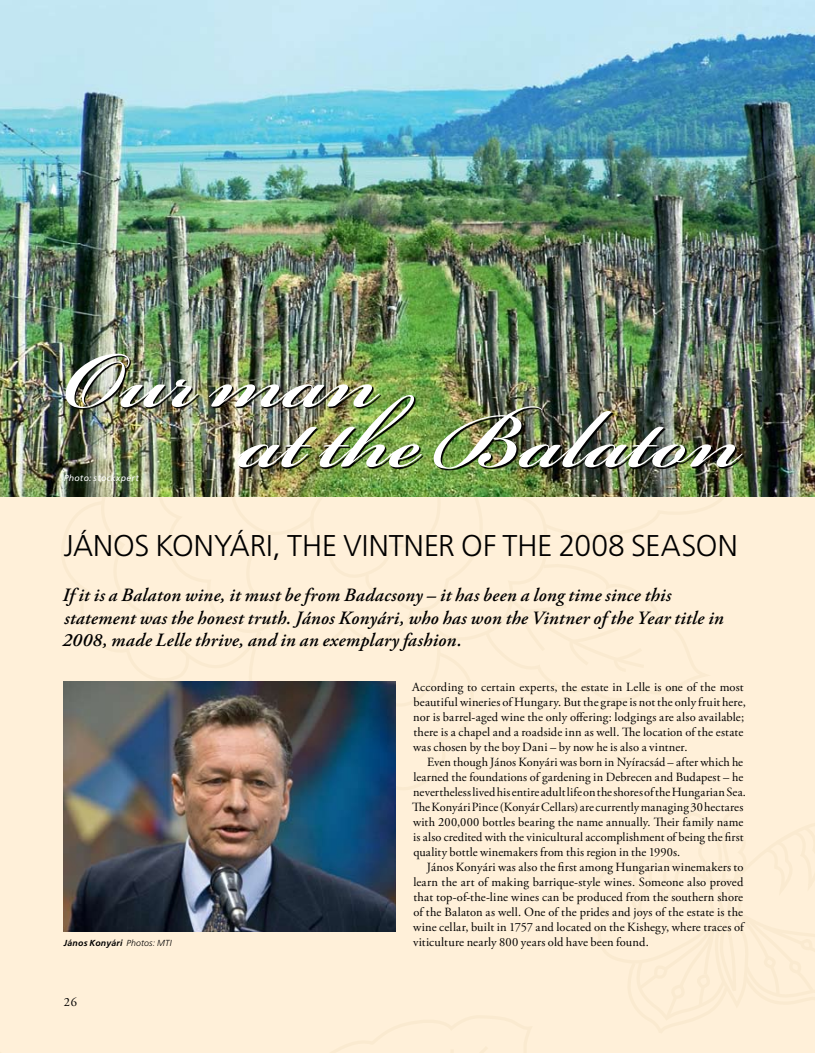
<style>
.page{position:relative;width:815px;height:1053px;background:#fff}
.page>*{position:absolute;margin:0;border:0;box-sizing:border-box;transform-origin:0 0}
.t1{font:600 125px "Bickham Script Pro";color:#fff}
.t2{font:30px "Frutiger MOT Light";color:#000}
.t3{font:italic 600 18.75px/22.5px "Adobe Garamond Pro";letter-spacing:.015em;color:#000}
.t4{font:12.5px/15px "Adobe Garamond Pro";letter-spacing:.01em;color:#000}
.t5{font:italic 8.75px "Frutiger MOT Medium";letter-spacing:.025em;color:#000}
.t6{font:italic 8.75px "Frutiger MOT";letter-spacing:.03em;color:#fff}
.s1{font-family:"Frutiger MOT Light"}
</style>
<div class="page">
<div style="left:0;top:0;width:815px;height:1052px;background:#fff0d9"></div>
<img style="left:0;top:0;width:815px;height:496px">
<img style="left:67px;top:355px;width:677px;height:115px">
<img style="left:64px;top:681px;width:331px;height:250px">
<h1 class="t1" style="left:64px;top:290px;width:315px">Our man</h1>
<h1 class="t1" style="left:240px;top:350px;width:502px">at the Balaton</h1>
<p class="t6" style="left:64px;top:473px;width:77px">Photo: stockxpert</p>
<h2 class="t2" style="left:64px;top:529px;width:675px">JÁNOS KONYÁRI, THE VINTNER OF THE 2008 SEASON</h2>
<h3 class="t3" style="left:62px;top:584px;width:663px">If it is a Balaton wine, it must be from Badacsony – it has been a long time since this statement was the honest truth. János Konyári, who has won the Vintner of the Year title in<br>2008, made Lelle thrive, and in an exemplary fashion.</h3>
<p class="t4" style="left:412px;top:680px;width:335px">According to certain experts, the estate in Lelle is one of the most beautiful wineries of Hungary. But the grape is not the only fruit here, nor is barrel-aged wine the only offering: lodgings are also available; there is a chapel and a roadside inn as well. The location of the estate was chosen by the boy Dani – by now he is also a vintner.</p>
<p class="t4" style="left:412px;top:755px;width:335px;text-indent:15px">Even though János Konyári was born in Nyíracsád – after which he learned the foundations of gardening in Debrecen and Budapest – he nevertheless lived his entire adult life on the shores of the Hungarian Sea.<br>The Konyári Pince (Konyár Cellars) are currently managing 30 hectares with 200,000 bottles bearing the name annually. Their family name is also credited with the vinicultural accomplishment of being the first quality bottle winemakers from this region in the 1990s.</p>
<p class="t4" style="left:413px;top:860px;width:332px;text-align:justify;text-indent:14px">János Konyári was also the first among Hungarian winemakers to learn the art of making barrique-style wines. Someone also proved that top-of-the-line wines can be produced from the southern shore of the Balaton as well. One of the prides and joys of the estate is the wine cellar, built in 1757 and located on the Kishegy, where traces of</p>
<p class="t5" style="left:64px;top:938px;width:110px">János Konyári <span class="s1">Photos: MTI</span></p>
<p class="t4" style="left:413px;top:935px;width:237px">viticulture nearly 800 years old have been found.</p>
<p class="t4" style="left:64px;top:995px;width:15px">26</p>
</div>
